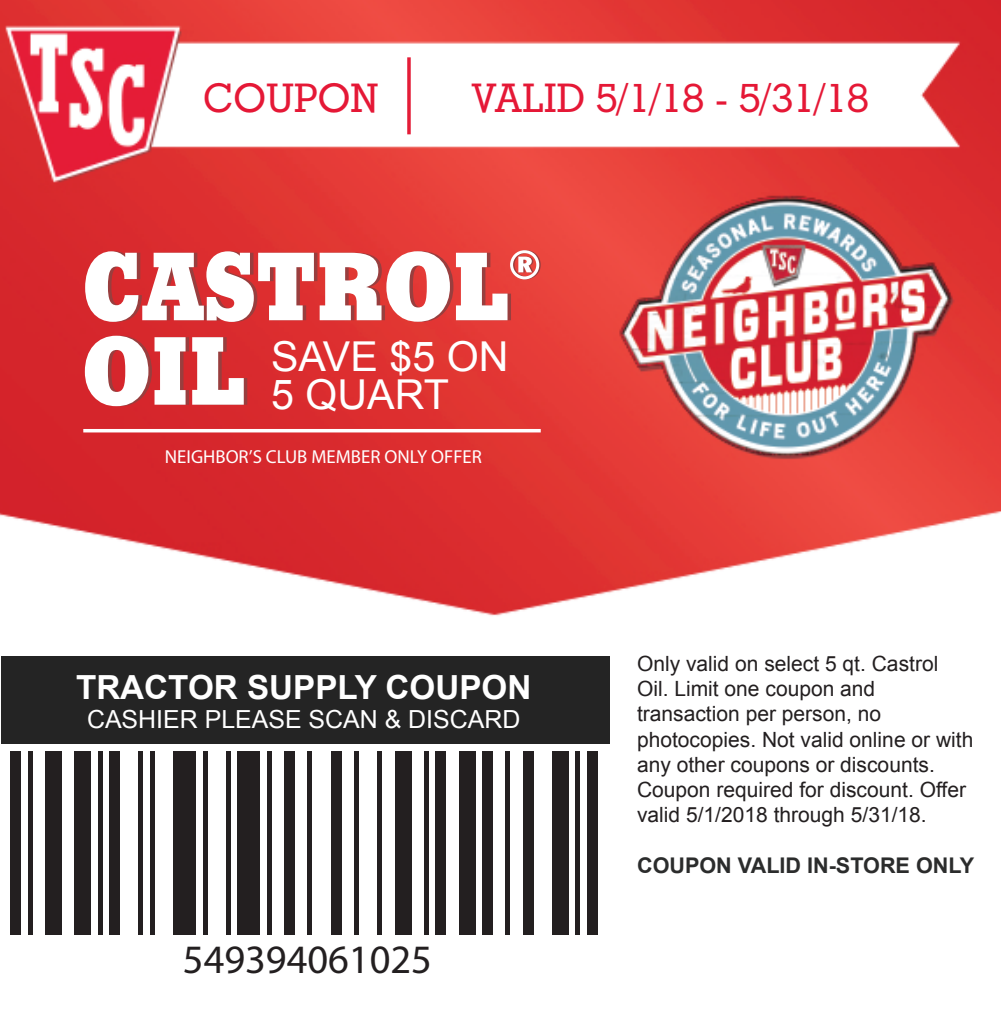
<style>
.page{position:relative;width:1001px;height:1021px;background:#fff}
.page>*{position:absolute;margin:0;border:0;box-sizing:border-box;transform-origin:0 0}
.t1{font:41.12px/38px "Arial";color:#fff}
.t2{font:40.43px "Arial";color:#231f20}
.t3{font:500 39.38px "Stymie BT";color:#e51836}
.t4{font:700 33.25px "Arial";color:#fff}
.t5{font:24.85px "Arial";color:#fff}
.t6{font:700 21.53px "Arial";color:#2b2c2c}
.t7{font:21px/25.2px "Arial";color:#231f20}
.t8{font:18.72px "Myriad Pro";color:#fff}
</style>
<div class="page">
<img style="left:0;top:0;width:1000px;height:935px">
<div style="left:1px;top:656px;width:608px;height:87px;background:#242424"></div>
<svg style="left:407px;top:57px;width:4px;height:77px"></svg>
<div style="left:10px;top:751px;width:11px;height:183px;background:#231f20"></div>
<div style="left:28px;top:751px;width:5px;height:183px;background:#231f20"></div>
<div style="left:45px;top:751px;width:17px;height:183px;background:#231f20"></div>
<div style="left:74px;top:751px;width:17px;height:183px;background:#231f20"></div>
<div style="left:98px;top:751px;width:5px;height:183px;background:#231f20"></div>
<div style="left:109px;top:751px;width:11px;height:183px;background:#231f20"></div>
<div style="left:138px;top:751px;width:5px;height:183px;background:#231f20"></div>
<div style="left:150px;top:751px;width:5px;height:183px;background:#231f20"></div>
<div style="left:173px;top:751px;width:23px;height:183px;background:#231f20"></div>
<div style="left:202px;top:751px;width:5px;height:183px;background:#231f20"></div>
<div style="left:226px;top:751px;width:5px;height:183px;background:#231f20"></div>
<div style="left:237px;top:751px;width:23px;height:183px;background:#231f20"></div>
<hr style="left:267px;top:751px;width:4px;height:183px;background:#231f20">
<div style="left:284px;top:751px;width:11px;height:183px;background:#231f20"></div>
<div style="left:307px;top:751px;width:5px;height:183px;background:#231f20"></div>
<div style="left:331px;top:751px;width:10px;height:183px;background:#231f20"></div>
<div style="left:354px;top:751px;width:5px;height:183px;background:#231f20"></div>
<div style="left:377px;top:751px;width:5px;height:183px;background:#231f20"></div>
<div style="left:395px;top:751px;width:16px;height:183px;background:#231f20"></div>
<div style="left:424px;top:751px;width:5px;height:183px;background:#231f20"></div>
<div style="left:435px;top:751px;width:11px;height:183px;background:#231f20"></div>
<div style="left:459px;top:751px;width:16px;height:183px;background:#231f20"></div>
<div style="left:482px;top:751px;width:11px;height:183px;background:#231f20"></div>
<div style="left:505px;top:751px;width:5px;height:183px;background:#231f20"></div>
<div style="left:523px;top:751px;width:10px;height:183px;background:#231f20"></div>
<div style="left:552px;top:751px;width:16px;height:183px;background:#231f20"></div>
<div style="left:575px;top:751px;width:5px;height:183px;background:#231f20"></div>
<div style="left:587px;top:751px;width:10px;height:183px;background:#231f20"></div>
<hr style="left:83px;top:429px;width:457px;height:3px;background:#fff">
<svg style="left:85px;top:336px;width:162px;height:70px"></svg>
<svg style="left:85px;top:250px;width:455px;height:72px"></svg>
<h3 class="t3" style="left:203px;top:74px;width:177px">COUPON</h3>
<h3 class="t3" style="left:471px;top:74px;width:399px">VALID 5/1/18 - 5/31/18</h3>
<h1 class="t1" style="left:271px;top:338px;width:239px">SAVE $5 ON<br>5 QUART</h1>
<p class="t8" style="left:165px;top:447px;width:318px">NEIGHBOR’S CLUB MEMBER ONLY OFFER</p>
<h3 class="t4" style="left:76px;top:665px;width:457px">TRACTOR SUPPLY COUPON</h3>
<p class="t5" style="left:87px;top:703px;width:435px">CASHIER PLEASE SCAN &amp; DISCARD</p>
<h2 class="t2" style="left:183px;top:937px;width:250px">549394061025</h2>
<p class="t7" style="left:637px;top:651px;width:338px">Only valid on select 5 qt. Castrol<br>Oil. Limit one coupon and transaction per person, no photocopies. Not valid online or with any other coupons or discounts.<br>Coupon required for discount. Offer valid 5/1/2018 through 5/31/18.</p>
<p class="t6" style="left:637px;top:851px;width:338px">COUPON VALID IN-STORE ONLY</p>
</div>
